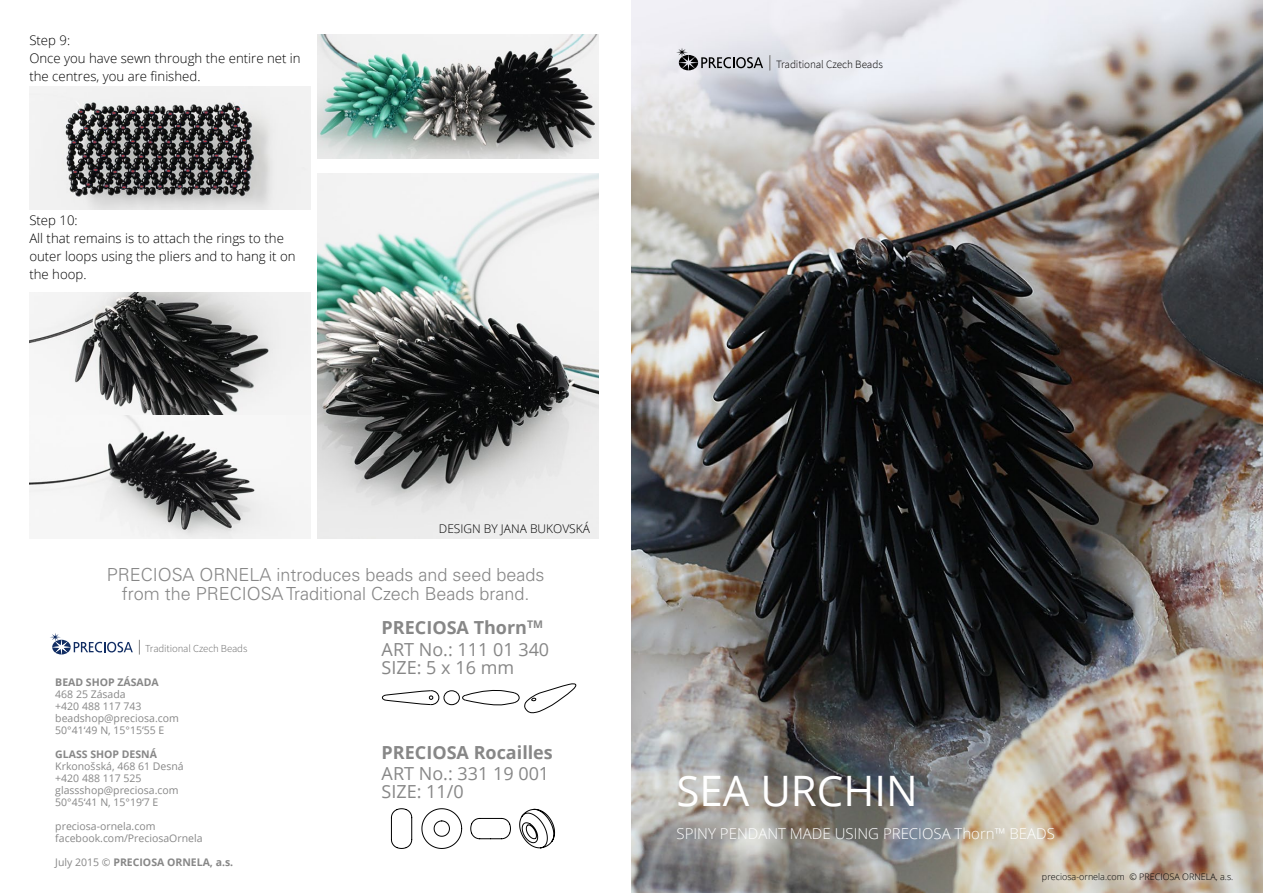
<style>
.page{position:relative;width:1263px;height:893px;background:#fff}
.page>*{position:absolute;margin:0;border:0;box-sizing:border-box;transform-origin:0 0}
.t1{font:42px "Open Sans";color:#fff}
.t2{font:300 18px/19.5px "Univers LTCYR 45";color:#878787;text-align:center}
.t3{font:18px/18px "Open Sans";color:#878787}
.t4{font:700 18px "Open Sans";color:#878787}
.t5{font:300 15px "Open Sans";color:#fff}
.t6{font:300 13.2px/18px "Open Sans";color:#000}
.t7{font:300 12px "Open Sans";color:#000}
.t8{font:300 11.1px "Source Sans Pro";letter-spacing:-.01em;color:#000}
.t9{font:300 10.65px "Source Sans Pro";letter-spacing:-.01em;color:#676767}
.t10{font:10.5px/12px "Open Sans";color:#878787}
.t11{font:700 10.5px "Open Sans";color:#878787}
.t12{font:300 9px "Open Sans";color:#000}
.s1{font-weight:400}
.s2{font-weight:700}
</style>
<div class="page">
<svg style="left:139px;top:640px;width:1px;height:15px"></svg>
<svg style="left:50px;top:633px;width:83px;height:21px"></svg>
<img style="left:631px;top:0;width:632px;height:893px">
<svg style="left:770px;top:55px;width:1px;height:15px"></svg>
<svg style="left:676px;top:48px;width:87px;height:22px;background:#acadb2"></svg>
<svg style="left:421px;top:808px;width:41px;height:41px"></svg>
<svg style="left:391px;top:808px;width:21px;height:41px"></svg>
<svg style="left:470px;top:818px;width:41px;height:21px"></svg>
<svg style="left:519px;top:809px;width:36px;height:39px"></svg>
<svg style="left:382px;top:690px;width:57px;height:15px"></svg>
<div style="left:444px;top:691px;width:15px;height:14px;border:1px solid #000;border-radius:50%"></div>
<svg style="left:462px;top:683px;width:115px;height:31px"></svg>
<img style="left:29px;top:293px;width:281px;height:246px">
<img style="left:317px;top:35px;width:281px;height:123px">
<img style="left:317px;top:173px;width:281px;height:366px">
<img style="left:29px;top:86px;width:281px;height:124px">
<p class="t6" style="left:29px;top:31px;width:273px">Step 9:<br>Once you have sewn through the entire net in the centres, you are finished.</p>
<p class="t6" style="left:29px;top:211px;width:268px">Step 10:<br>All that remains is to attach the rings to the outer loops using the pliers and to hang it on the hoop.</p>
<p class="t8" style="left:776px;top:58px;width:108px">Traditional Czech Beads</p>
<p class="t7" style="left:439px;top:520px;width:153px">DESIGN BY JANA BUKOVSKÁ</p>
<h2 class="t2" style="left:107px;top:564px;width:439px">PRECIOSA ORNELA introduces beads and seed beads from the PRECIOSA Traditional Czech Beads brand.</h2>
<p class="t9" style="left:145px;top:642px;width:104px">Traditional Czech Beads</p>
<p class="t11" style="left:55px;top:675px;width:105px">BEAD SHOP ZÁSADA</p>
<p class="t10" style="left:55px;top:688px;width:125px">468 25 Zásada<br>+420 488 117 743 beadshop@preciosa.com<br>50°41‘49 N, 15°15‘55 E</p>
<p class="t11" style="left:55px;top:747px;width:103px">GLASS SHOP DESNÁ</p>
<p class="t10" style="left:55px;top:760px;width:130px">Krkonošská, 468 61 Desná +420 488 117 525 glassshop@preciosa.com<br>50°45‘41 N, 15°19‘7 E</p>
<p class="t10" style="left:55px;top:820px;width:149px">preciosa-ornela.com facebook.com/PreciosaOrnela</p>
<p class="t11" style="left:55px;top:855px;width:180px"><span class="s1">July 2015 ©</span> PRECIOSA ORNELA, a.s.</p>
<h2 class="t3" style="left:382px;top:616px;width:169px;line-height:21.6px"><span class="s2">PRECIOSA Thorn</span><sup>TM<br></sup>ART No.: 111 01 340</h2>
<h2 class="t3" style="left:382px;top:658px;width:134px">SIZE: 5 x 16 mm</h2>
<h2 class="t4" style="left:382px;top:739px;width:173px">PRECIOSA Rocailles</h2>
<h2 class="t3" style="left:382px;top:764px;width:169px">ART No.: 331 19 001<br>SIZE: 11/0</h2>
<h1 class="t1" style="left:676px;top:762px;width:217px">Sea Urchin</h1>
<h3 class="t5" style="left:676px;top:823px;width:9px">spiny</h3>
<h3 class="t5" style="left:720px;top:823px;width:11px">pendan</h3>
<h3 class="t5" style="left:778px;top:823px;width:35px">t made</h3>
<h3 class="t5" style="left:835px;top:823px;width:10px">using</h3>
<h3 class="t5" style="left:883px;top:823px;width:137px">PRECIOSA Thorn™ beads</h3>
<p class="t12" style="left:1042px;top:871px;width:193px">preciosa-ornela.com © PRECIOSA ORNELA, a.s.</p>
</div>
